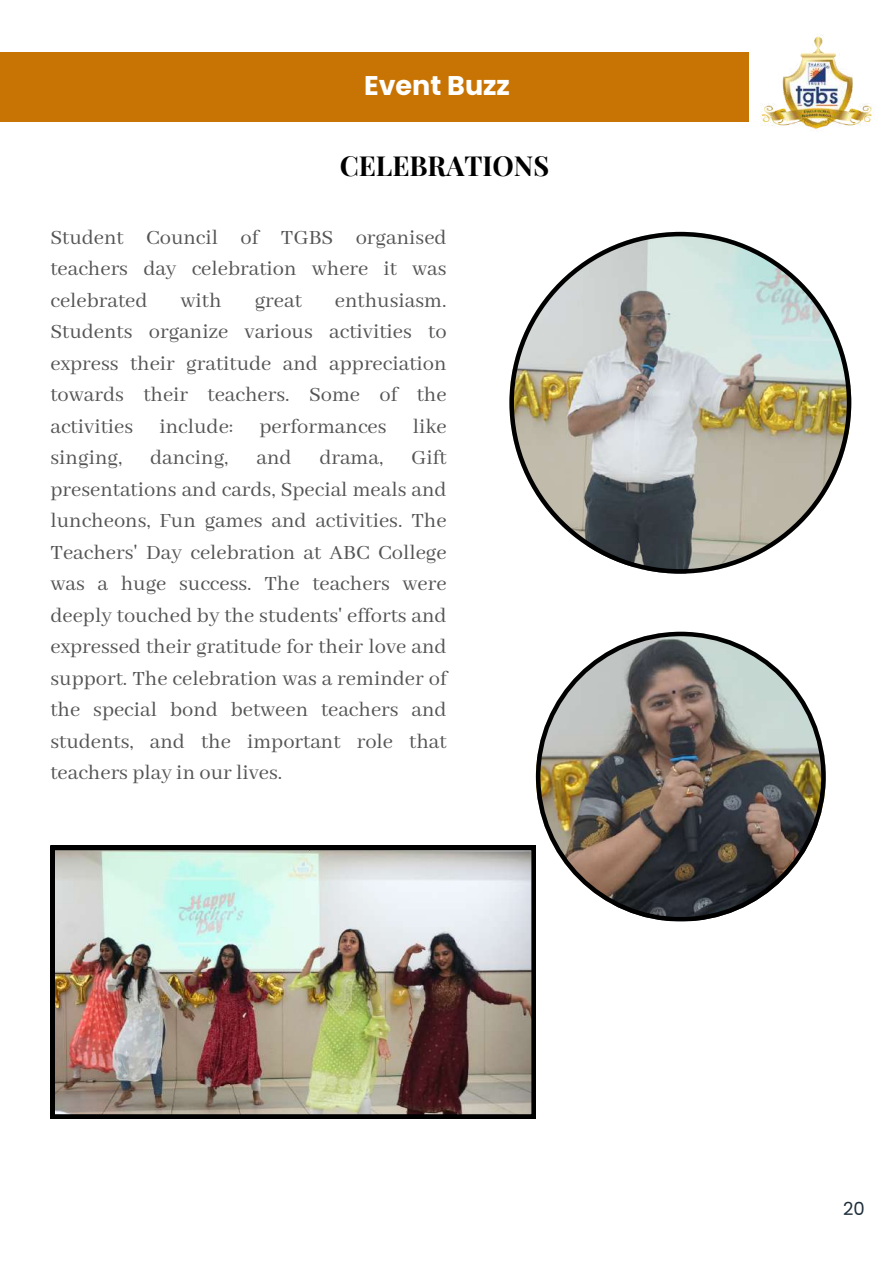
<style>
.page{position:relative;width:893px;height:1264px;background:#fff}
.page>*{position:absolute;margin:0;border:0;box-sizing:border-box;transform-origin:0 0}
.t1{font:700 27px "Playfair Display SC";color:#000}
.t2{font:700 27px "Poppins";color:#fff}
.t3{font:22.5px/31.5px "Abhaya Libre";color:#545454;text-align:justify}
.t4{font:18px "Poppins";color:#1c2d3a}
</style>
<div class="page">
<img style="left:50px;top:845px;width:485px;height:273px">
<img style="left:509px;top:232px;width:342px;height:341px">
<img style="left:536px;top:631px;width:289px;height:290px">
<img style="left:761px;top:35px;width:111px;height:95px">
<div style="left:0;top:52px;width:748px;height:69px;background:#c87405"></div>
<p class="t2" style="left:364px;top:66px;width:147px">Event Buzz</p>
<p class="t1" style="left:339px;top:146px;width:211px">CELEBRATIONS</p>
<p class="t3" style="left:50px;top:222px;width:397px">Student Council of TGBS organised teachers day celebration where it was celebrated</p>
<p class="t3" style="left:50px;top:285px;width:397px;text-indent:284px">enthusiasm.<br>Students organize various activities to express their gratitude and appreciation towards their teachers. Some of the activities include: performances like singing, dancing, and drama, Gift presentations and cards, Special meals and luncheons, Fun games and activities. The Teachers' Day celebration at ABC College was a huge success. The teachers were deeply touched by the students' efforts and expressed their gratitude for their love and support. The celebration was a reminder of the special bond between teachers and students, and the important role that teachers play in our lives.</p>
<p class="t3" style="left:180px;top:285px;width:43px">with</p>
<p class="t3" style="left:255px;top:285px;width:49px">great</p>
<p class="t4" style="left:843px;top:1196px;width:23px">20</p>
</div>
